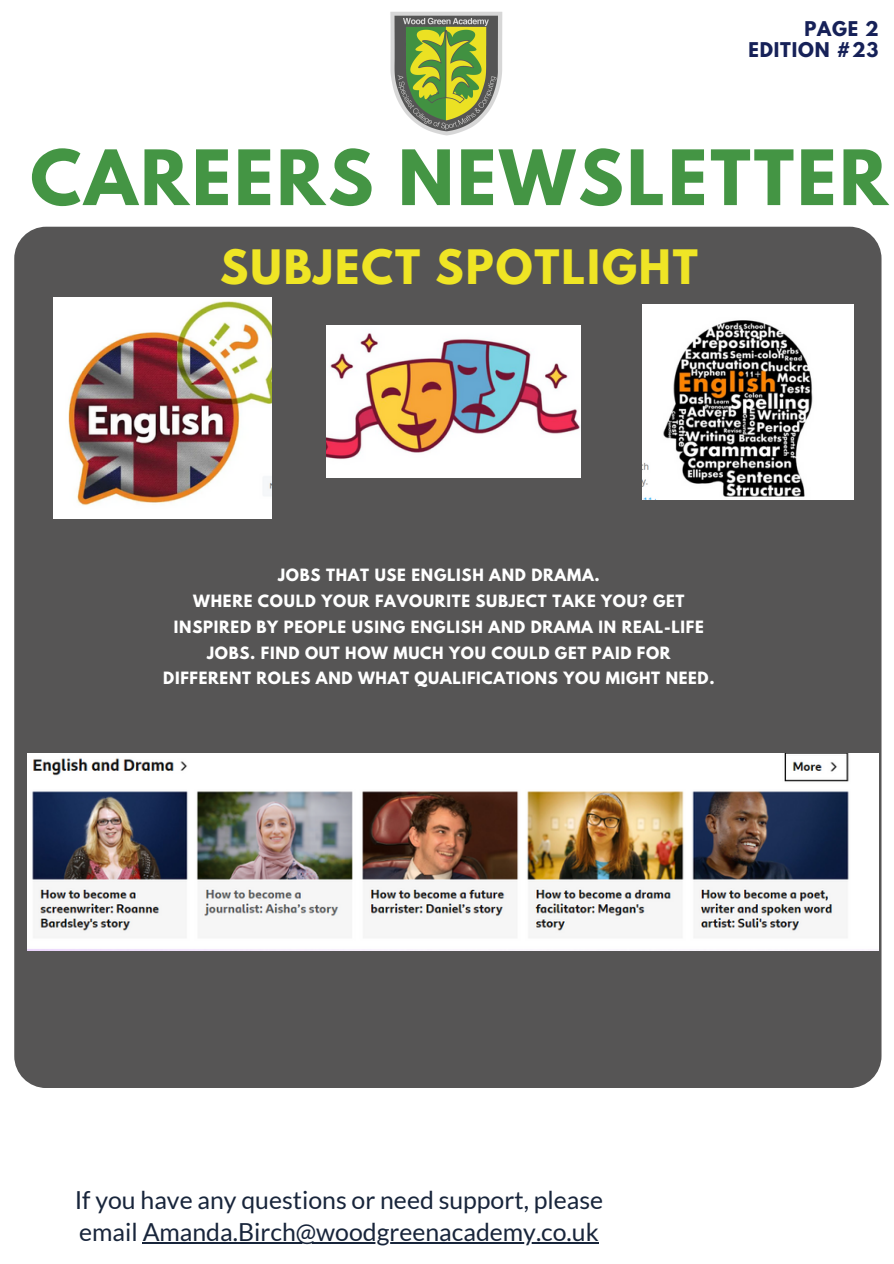
<style>
.page{position:relative;width:894px;height:1264px;background:#fff}
.page>*{position:absolute;margin:0;border:0;box-sizing:border-box;transform-origin:0 0}
.t1{font:700 67.5px "League Spartan";letter-spacing:.045em;color:#449544}
.t2{font:700 42px "League Spartan";letter-spacing:.045em;color:#efe525}
.t3{font:24.75px/31.7px "Lato";color:#18253b}
.t4{font:700 18px/20.2px "League Spartan";letter-spacing:.045em;color:#162158;text-align:right}
.t5{font:700 15px/26px "League Spartan";letter-spacing:.045em;color:#fff;text-align:center}
</style>
<div class="page">
<div style="left:14px;top:227px;width:867px;height:861px;background:#565555;border-radius:32px"></div>
<img style="left:390px;top:11px;width:113px;height:125px">
<img style="left:54px;top:298px;width:217px;height:220px">
<img style="left:642px;top:305px;width:210px;height:194px">
<img style="left:28px;top:753px;width:850px;height:197px">
<img style="left:326px;top:326px;width:254px;height:152px">
<hr style="left:143px;top:1242px;width:455px;height:2px;background:#18253b">
<p class="t4" style="left:748px;top:21px;width:131px">PAGE 2<br>EDITION #23</p>
<p class="t1" style="left:30px;top:144px;width:858px">CAREERS NEWSLETTER</p>
<p class="t2" style="left:220px;top:246px;width:479px">SUBJECT SPOTLIGHT</p>
<p class="t5" style="left:278px;top:563px;width:323px">JOBS THAT USE ENGLISH AND DRAMA.</p>
<p class="t5" style="left:163px;top:589px;width:552px">WHERE COULD YOUR FAVOURITE SUBJECT TAKE YOU? GET INSPIRED BY PEOPLE USING ENGLISH AND DRAMA IN REAL-LIFE JOBS. FIND OUT HOW MUCH YOU COULD GET PAID FOR DIFFERENT ROLES AND WHAT QUALIFICATIONS YOU MIGHT NEED.</p>
<h3 class="t3" style="left:75px;top:1183px;width:530px">If you have any questions or need support, please email Amanda.Birch@woodgreenacademy.co.uk</h3>
</div>
